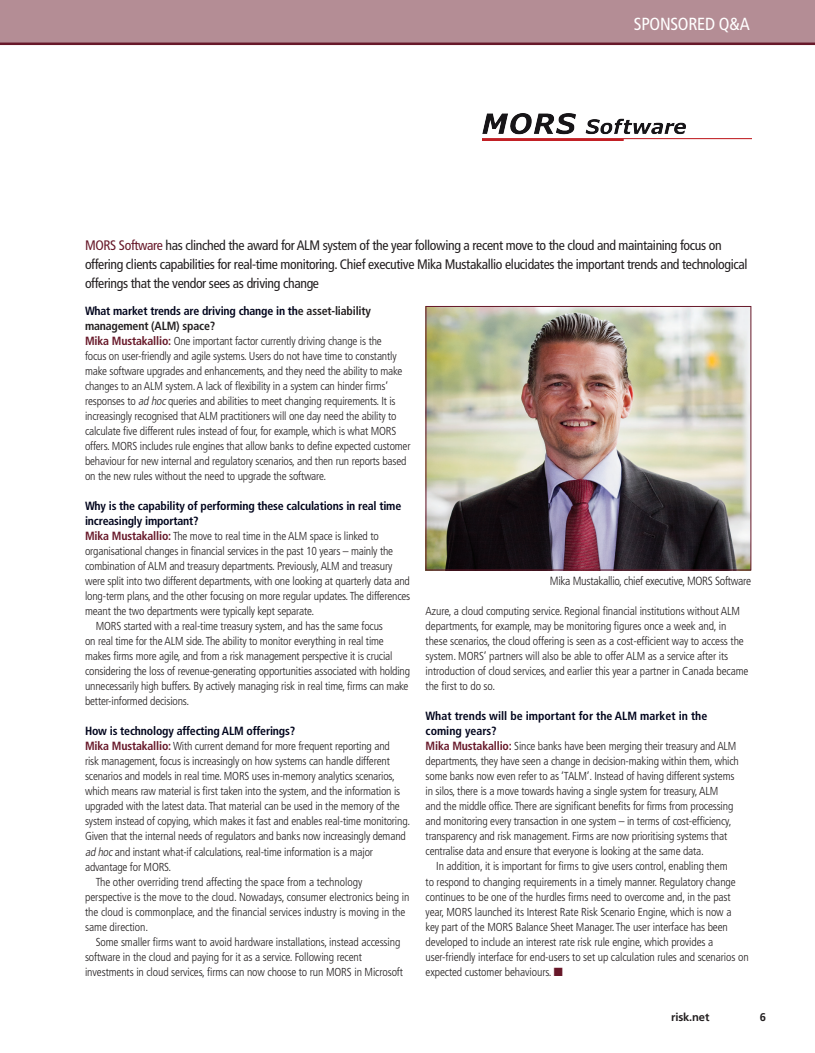
<style>
.page{position:relative;width:815px;height:1053px;background:#fff}
.page>*{position:absolute;margin:0;border:0;box-sizing:border-box;transform-origin:0 0}
.t1{font:condensed 17.5px "Frutiger LT Std";letter-spacing:-.015em;color:#fff}
.t2{font:condensed 13.75px/18.8px "Frutiger LT Std";letter-spacing:-.025em;color:#231f20}
.t3{font:700 condensed 11.88px/15px "Frutiger LT Std";letter-spacing:-.015em;color:#00041c}
.t4{font:700 condensed 11.88px/15px "Frutiger LT Std";letter-spacing:-.015em;color:#231f20}
.t5{font:300 condensed 11.88px "Frutiger LT Std";letter-spacing:-.025em;color:#231f20}
.t6{font:300 condensed 11.5px/15px "Frutiger LT Std";letter-spacing:-.015em;color:#231f20}
.t7{font:700 11.25px "Frutiger LT Std";letter-spacing:-.015em;color:#231f20}
.s1{color:#671829}
.s2{color:#00041c}
.s3{font-weight:700;font-size:11.88px;color:#671829}
.s4{font-style:italic}
</style>
<div class="page">
<div style="left:0;top:0;width:815px;height:45px;background:#b48d95"></div>
<hr style="left:0;top:43px;width:815px;height:2px;background:#671829">
<img style="left:428px;top:308px;width:321px;height:260px">
<div style="left:426px;top:306px;width:325px;height:264px;border:1px solid #671829"></div>
<img style="left:482px;top:113px;width:269px;height:27px">
<h1 class="t1" style="left:634px;top:14px;width:117px">SPONSORED Q&amp;A</h1>
<p class="t2" style="left:85px;top:236px;width:664px"><span class="s1">MORS Software</span> has clinched the award for ALM system of the year following a recent move to the cloud and maintaining focus on offering clients capabilities for real-time monitoring. Chief executive Mika Mustakallio elucidates the important trends and technological offerings that the vendor sees as driving change</p>
<p class="t4" style="left:85px;top:303px;width:287px"><span class="s2">What market trends are driving change in th</span>e asset-liability management (ALM) space?</p>
<p class="t6" style="left:85px;top:334px;width:327px"><span class="s3">Mika Mustakallio:</span> One important factor currently driving change is the<br>focus on user‑friendly and agile systems. Users do not have time to constantly make software upgrades and enhancements, and they need the ability to make changes to an ALM system. A lack of flexibility in a system can hinder firms’ responses to <span class="s4">ad hoc</span>queries and abilities to meet changing requirements. It is increasingly recognised that ALM practitioners will one day need the ability to calculate five different rules instead of four, for example, which is what MORS offers. MORS includes rule engines that allow banks to define expected customer behaviour for new internal and regulatory scenarios, and then run reports based on the new rules without the need to upgrade the software.</p>
<p class="t3" style="left:85px;top:498px;width:318px">Why is the capability of performing these calculations in real time increasingly important?</p>
<p class="t6" style="left:85px;top:529px;width:295px"><span class="s3">Mika Mustakallio:</span> The move to real time in the ALM space is linked to</p>
<p class="t6" style="left:85px;top:544px;width:310px">organisational changes in financial services in the past 10 years – mainly the</p>
<p class="t6" style="left:85px;top:559px;width:309px">combination of ALM and treasury departments. Previously, ALM and treasury</p>
<p class="t6" style="left:85px;top:574px;width:326px">were split into two different departments, with one looking at quarterly data and</p>
<p class="t6" style="left:85px;top:589px;width:327px">long‑term plans, and the other focusing on more regular updates. The differences</p>
<p class="t6" style="left:85px;top:604px;width:231px">meant the two departments were typically kept separate.</p>
<p class="t6" style="left:96px;top:619px;width:289px">MORS started with a real‑time treasury system, and has the same focus</p>
<p class="t6" style="left:85px;top:634px;width:300px">on real time for the ALM side. The ability to monitor everything in real time</p>
<p class="t6" style="left:85px;top:649px;width:309px">makes firms more agile, and from a risk management perspective it is crucial</p>
<p class="t6" style="left:85px;top:664px;width:327px">considering the loss of revenue‑generating opportunities associated with holding</p>
<p class="t6" style="left:85px;top:679px;width:325px">unnecessarily high buffers. By actively managing risk in real time, firms can make</p>
<p class="t6" style="left:85px;top:694px;width:106px">better‑informed decisions.</p>
<p class="t3" style="left:85px;top:723px;width:212px">How is technology affecting ALM offerings?</p>
<p class="t6" style="left:85px;top:739px;width:306px"><span class="s3">Mika Mustakallio:</span> With current demand for more frequent reporting and</p>
<p class="t6" style="left:85px;top:754px;width:306px">risk management, focus is increasingly on how systems can handle different</p>
<p class="t6" style="left:85px;top:769px;width:311px">scenarios and models in real time. MORS uses in‑memory analytics scenarios,</p>
<p class="t6" style="left:85px;top:784px;width:317px">which means raw material is first taken into the system, and the information is</p>
<p class="t6" style="left:85px;top:799px;width:316px">upgraded with the latest data. That material can be used in the memory of the</p>
<p class="t6" style="left:85px;top:814px;width:327px">system instead of copying, which makes it fast and enables real‑time monitoring.</p>
<p class="t6" style="left:85px;top:829px;width:322px">Given that the internal needs of regulators and banks now increasingly demand</p>
<p class="t6" style="left:85px;top:844px;width:290px"><span class="s4">ad hoc</span>and instant what‑if calculations, real-time information is a major</p>
<p class="t6" style="left:85px;top:859px;width:88px">advantage for MORS.</p>
<p class="t6" style="left:96px;top:874px;width:268px">The other overriding trend affecting the space from a technology</p>
<p class="t6" style="left:85px;top:889px;width:326px">perspective is the move to the cloud. Nowadays, consumer electronics being in</p>
<p class="t6" style="left:85px;top:904px;width:322px">the cloud is commonplace, and the financial services industry is moving in the</p>
<p class="t6" style="left:85px;top:919px;width:65px">same direction.</p>
<p class="t6" style="left:96px;top:934px;width:306px">Some smaller firms want to avoid hardware installations, instead accessing</p>
<p class="t6" style="left:85px;top:949px;width:278px">software in the cloud and paying for it as a service. Following recent</p>
<p class="t6" style="left:85px;top:964px;width:320px">investments in cloud services, firms can now choose to run MORS in Microsoft</p>
<p class="t5" style="left:550px;top:574px;width:203px">Mika Mustakallio, chief executive, MORS Software</p>
<p class="t6" style="left:426px;top:604px;width:324px">Azure, a cloud computing service. Regional financial institutions without ALM departments, for example, may be monitoring figures once a week and, in these scenarios, the cloud offering is seen as a cost‑efficient way to access the system. MORS’ partners will also be able to offer ALM as a service after its introduction of cloud services, and earlier this year a partner in Canada became the first to do so.</p>
<p class="t3" style="left:426px;top:708px;width:283px">What trends will be important for the ALM market in the coming years?</p>
<p class="t6" style="left:426px;top:739px;width:315px"><span class="s3">Mika Mustakallio:</span> Since banks have been merging their treasury and ALM departments, they have seen a change in decision‑making within them, which some banks now even refer to as ‘TALM’. Instead of having different systems in silos, there is a move towards having a single system for treasury, ALM<br>and the middle office. There are significant benefits for firms from processing and monitoring every transaction in one system – in terms of cost‑efficiency, transparency and risk management. Firms are now prioritising systems that centralise data and ensure that everyone is looking at the same data.</p>
<p class="t6" style="left:426px;top:859px;width:325px;text-indent:11px">In addition, it is important for firms to give users control, enabling them<br>to respond to changing requirements in a timely manner. Regulatory change continues to be one of the hurdles firms need to overcome and, in the past year, MORS launched its Interest Rate Risk Scenario Engine, which is now a<br>key part of the MORS Balance Sheet Manager. The user interface has been developed to include an interest rate risk rule engine, which provides a user‑friendly interface for end-users to set up calculation rules and scenarios on expected customer behaviours. <span class="s1">■</span></p>
<p class="t7" style="left:671px;top:1009px;width:40px">risk.net</p>
<p class="t7" style="left:760px;top:1009px;width:8px">6</p>
</div>
